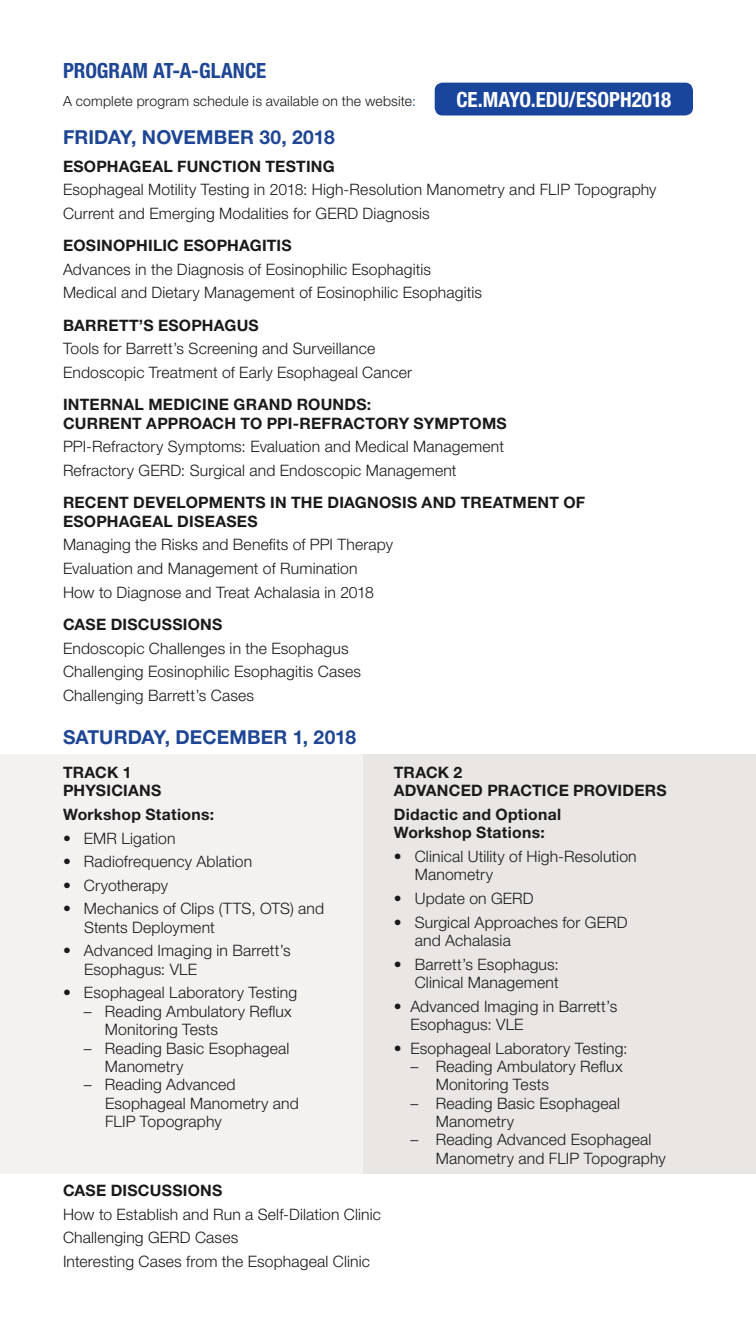
<style>
.page{position:relative;width:756px;height:1323px;background:#fff}
.page>*{position:absolute;margin:0;border:0;box-sizing:border-box;transform-origin:0 0}
._1_D_Mayo_Tagline{font:700 condensed 21px "Helvetica Neue LT Std";color:#fff}
.Paragraph_H1{font:700 condensed 21px "Helvetica Neue LT Std";color:#1e4694}
.Paragraph_H1-2{font:700 19.25px "Helvetica Neue LT Std";letter-spacing:.005em;color:#1e4694}
.Program_Body{font:300 15.75px/18.4px "Helvetica Neue LT Std";letter-spacing:.01em;color:#1b1a1a}
.Program_Section{font:700 15.75px/18.4px "Helvetica Neue LT Std";letter-spacing:.015em;color:#1b1a1a}
.Program_Body-2{font:700 15.75px/18.4px "Helvetica Neue LT Std";letter-spacing:.02em;color:#1b1a1a}
.Program_Body-3{font:300 14px "Helvetica Neue LT Std";letter-spacing:.015em;color:#1b1a1a}
.s1{color:#1e4694}
</style>
<div class="page">
<div style="left:362px;top:754px;width:394px;height:420px;background:#eae6e4"></div>
<div style="left:0;top:754px;width:362px;height:420px;background:#f4f1f1"></div>
<div style="left:435px;top:83px;width:258px;height:32px;background:#1a459d;border-radius:8px"></div>
<p class="Paragraph_H1" style="left:63px;top:58px;width:205px">PROGRAM AT-A-GLANCE</p>
<p class="Program_Body-3" style="left:63px;top:92px;width:354px">A complete program schedule is available on the website<span class="s1">:</span></p>
<p class="Paragraph_H1-2" style="left:63px;top:126px;width:273px">FRIDAY, NOVEMBER 30, 2018</p>
<p class="Program_Section" style="left:63px;top:156px;width:273px">ESOPHAGEAL FUNCTION TESTING</p>
<p class="Program_Body" style="left:63px;top:180px;width:595px">Esophageal Motility Testing in 2018: High-Resolution Manometry and FLIP Topography</p>
<p class="Program_Body" style="left:63px;top:204px;width:368px">Current and Emerging Modalities for GERD Diagnosis</p>
<p class="Program_Section" style="left:63px;top:236px;width:230px">EOSINOPHILIC ESOPHAGITIS</p>
<p class="Program_Body" style="left:63px;top:260px;width:370px">Advances in the Diagnosis of Eosinophilic Esophagitis</p>
<p class="Program_Body" style="left:63px;top:283px;width:421px">Medical and Dietary Management of Eosinophilic Esophagitis</p>
<p class="Program_Section" style="left:63px;top:316px;width:197px">BARRETT’S ESOPHAGUS</p>
<p class="Program_Body" style="left:63px;top:339px;width:314px">Tools for Barrett’s Screening and Surveillance</p>
<p class="Program_Body" style="left:63px;top:363px;width:351px">Endoscopic Treatment of Early Esophageal Cancer</p>
<p class="Program_Section" style="left:63px;top:395px;width:445px">INTERNAL MEDICINE GRAND ROUNDS:<br>CURRENT APPROACH TO PPI-REFRACTORY SYMPTOMS</p>
<p class="Program_Body" style="left:63px;top:437px;width:443px">PPI-Refractory Symptoms: Evaluation and Medical Management</p>
<p class="Program_Body" style="left:63px;top:461px;width:395px">Refractory GERD: Surgical and Endoscopic Management</p>
<p class="Program_Section" style="left:63px;top:493px;width:524px">RECENT DEVELOPMENTS IN THE DIAGNOSIS AND TREATMENT OF<br>ESOPHAGEAL DISEASES</p>
<p class="Program_Body" style="left:63px;top:535px;width:332px">Managing the Risks and Benefits of PPI Therapy</p>
<p class="Program_Body" style="left:63px;top:559px;width:296px">Evaluation and Management of Rumination</p>
<p class="Program_Body" style="left:63px;top:583px;width:312px">How to Diagnose and Treat Achalasia in 2018</p>
<p class="Program_Section" style="left:63px;top:615px;width:161px">CASE DISCUSSIONS</p>
<p class="Program_Body" style="left:63px;top:639px;width:287px">Endoscopic Challenges in the Esophagus</p>
<p class="Program_Body" style="left:63px;top:662px;width:300px">Challenging Eosinophilic Esophagitis Cases</p>
<p class="Program_Body" style="left:63px;top:686px;width:193px">Challenging Barrett’s Cases</p>
<p class="Paragraph_H1-2" style="left:63px;top:725px;width:295px">SATURDAY, DECEMBER 1, 2018</p>
<p class="Program_Body-2" style="left:63px;top:763px;width:100px">TRACK 1<br>PHYSICIANS</p>
<p class="Program_Body-2" style="left:63px;top:805px;width:153px">Workshop Stations:</p>
<p class="Program_Body" style="left:63px;top:829px;width:114px">• EMR Ligation</p>
<p class="Program_Body" style="left:63px;top:852px;width:191px">• Radiofrequency Ablation</p>
<p class="Program_Body" style="left:63px;top:876px;width:107px">• Cryotherapy</p>
<p class="Program_Body" style="left:84px;top:899px;width:242px;text-indent:-21px">• Mechanics of Clips (TTS, OTS) and<br>Stents Deployment</p>
<p class="Program_Body" style="left:84px;top:941px;width:208px;text-indent:-21px">• Advanced Imaging in Barrett’s<br>Esophagus: VLE</p>
<p class="Program_Body" style="left:63px;top:983px;width:236px">• Esophageal Laboratory Testing</p>
<p class="Program_Body" style="left:105px;top:1002px;width:188px;text-indent:-21px">– Reading Ambulatory Reflux<br>Monitoring Tests</p>
<p class="Program_Body" style="left:105px;top:1039px;width:186px;text-indent:-21px">– Reading Basic Esophageal<br>Manometry</p>
<p class="Program_Body" style="left:105px;top:1075px;width:195px;text-indent:-21px">– Reading Advanced<br>Esophageal Manometry and<br>FLIP Topography</p>
<p class="_1_D_Mayo_Tagline" style="left:456px;top:87px;width:216px">CE.MAYO.EDU/ESOPH2018</p>
<p class="Program_Body-2" style="left:394px;top:763px;width:275px">TRACK 2<br>ADVANCED PRACTICE PROVIDERS</p>
<p class="Program_Body-2" style="left:394px;top:805px;width:169px">Didactic and Optional<br>Workshop Stations:</p>
<p class="Program_Body" style="left:415px;top:847px;width:224px;text-indent:-21px">• Clinical Utility of High-Resolution<br>Manometry</p>
<p class="Program_Body" style="left:394px;top:889px;width:142px">• Update on GERD</p>
<p class="Program_Body" style="left:415px;top:913px;width:214px;text-indent:-21px">• Surgical Approaches for GERD and Achalasia</p>
<p class="Program_Body" style="left:394px;top:955px;width:167px;text-align:right">• Barrett’s Esophagus:<br>Clinical Management</p>
<p class="Program_Body" style="left:410px;top:997px;width:208px;text-indent:-17px">• Advanced Imaging in Barrett’s<br>Esophagus: VLE</p>
<p class="Program_Body" style="left:394px;top:1039px;width:235px">• Esophageal Laboratory Testing:</p>
<p class="Program_Body" style="left:436px;top:1057px;width:188px;text-indent:-25px">– Reading Ambulatory Reflux<br>Monitoring Tests</p>
<p class="Program_Body" style="left:436px;top:1094px;width:186px;text-indent:-25px">– Reading Basic Esophageal<br>Manometry</p>
<p class="Program_Body" style="left:436px;top:1130px;width:232px;text-indent:-25px">– Reading Advanced Esophageal<br>Manometry and FLIP Topography</p>
<p class="Program_Section" style="left:63px;top:1181px;width:161px">CASE DISCUSSIONS</p>
<p class="Program_Body" style="left:63px;top:1205px;width:320px">How to Establish and Run a Self-Dilation Clinic</p>
<p class="Program_Body" style="left:63px;top:1228px;width:177px">Challenging GERD Cases</p>
<p class="Program_Body" style="left:63px;top:1252px;width:309px">Interesting Cases from the Esophageal Clinic</p>
</div>
